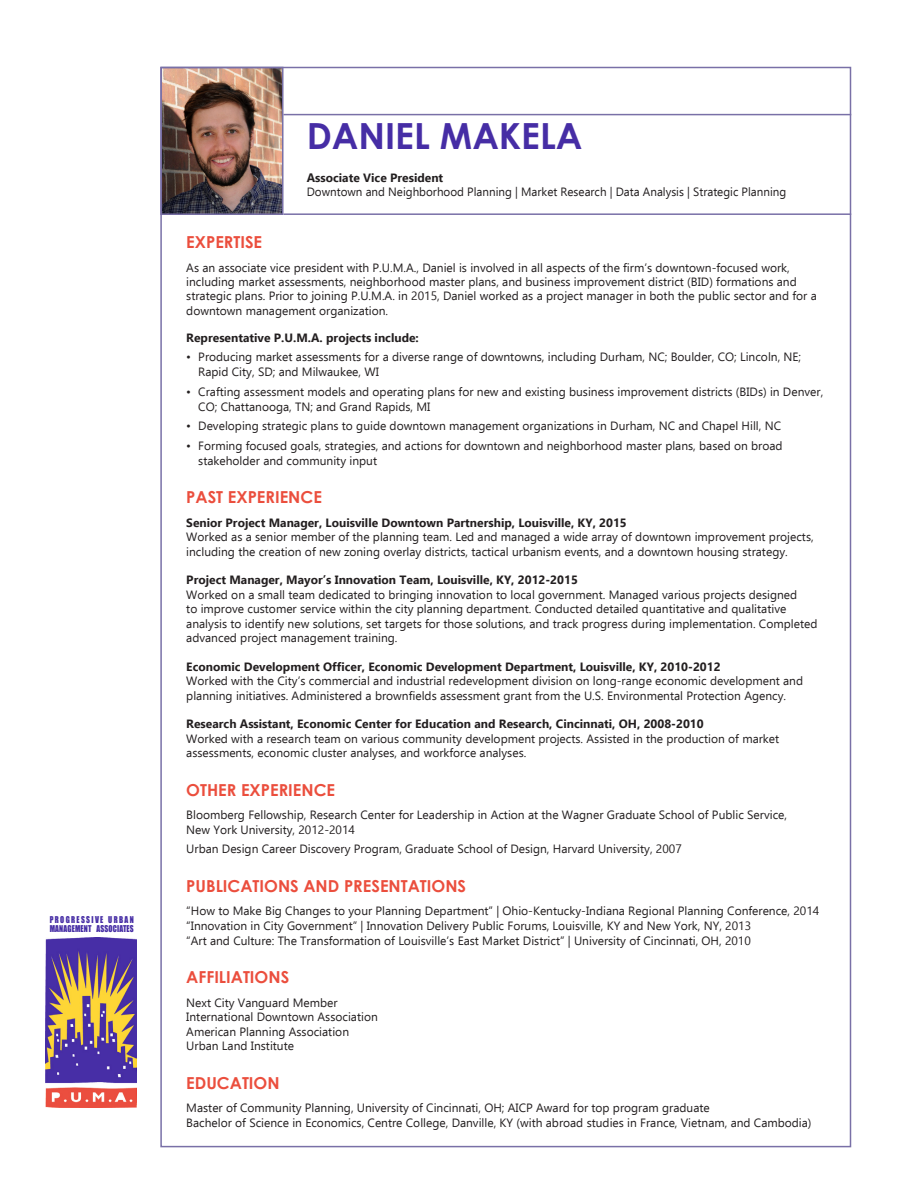
<style>
.page{position:relative;width:918px;height:1188px;background:#fff}
.page>*{position:absolute;margin:0;border:0;box-sizing:border-box;transform-origin:0 0}
.t1{font:700 36px "Century Gothic";color:#462da5}
.t2{font:700 16.5px "Century Gothic";color:#eb4e3d}
.t3{font:12px/14.4px "Ebrima";color:#231f20}
.t4{font:700 12px "Ebrima";color:#231f20}
.t5{font:8.7px "Impact";letter-spacing:.02em;color:#462da5;scale:.87 1}
.t6{font:8.7px "Impact";letter-spacing:.18em;color:#462da5;scale:.87 1}
</style>
<div class="page">
<hr style="left:284px;top:114px;width:567px;height:1px;background:#7970a7">
<hr style="left:284px;top:213px;width:567px;height:2px;background:#7970a7">
<img style="left:46px;top:938px;width:91px;height:170px">
<img style="left:163px;top:70px;width:118px;height:142px">
<div style="left:160px;top:67px;width:124px;height:148px;border:2px solid #7970a7"></div>
<p class="t6" style="left:50px;top:913px;width:98px">PROGRESSIVE URBAN</p>
<p class="t5" style="left:50px;top:922px;width:98px">MANAGEMENT ASSOCIATES</p>
<p class="t1" style="left:307px;top:109px;width:277px">DANIEL MAKELA</p>
<p class="t4" style="left:307px;top:168px;width:138px">Associate Vice President</p>
<p class="t3" style="left:307px;top:184px;width:481px">Downtown and Neighborhood Planning | Market Research | Data Analysis | Strategic Planning</p>
<p class="t2" style="left:186px;top:230px;width:77px">EXPERTISE</p>
<p class="t3" style="left:186px;top:260px;width:632px">As an associate vice president with P.U.M.A., Daniel is involved in all aspects of the firm’s downtown-focused work, including market assessments, neighborhood master plans, and business improvement district (BID) formations and strategic plans. Prior to joining P.U.M.A. in 2015, Daniel worked as a project manager in both the public sector and for a downtown management organization.</p>
<p class="t4" style="left:186px;top:328px;width:234px">Representative P.U.M.A. projects include:</p>
<p class="t3" style="left:198px;top:349px;width:604px;line-height:15px;text-indent:-12px">• Producing market assessments for a diverse range of downtowns, including Durham, NC; Boulder, CO; Lincoln, NE;<br>Rapid City, SD; and Milwaukee, WI</p>
<p class="t3" style="left:198px;top:384px;width:626px;line-height:15px;text-indent:-12px">• Crafting assessment models and operating plans for new and existing business improvement districts (BIDs) in Denver,<br>CO; Chattanooga, TN; and Grand Rapids, MI</p>
<p class="t3" style="left:186px;top:418px;width:596px">• Developing strategic plans to guide downtown management organizations in Durham, NC and Chapel Hill, NC</p>
<p class="t3" style="left:198px;top:438px;width:586px;line-height:15px;text-indent:-12px">• Forming focused goals, strategies, and actions for downtown and neighborhood master plans, based on broad stakeholder and community input</p>
<p class="t2" style="left:186px;top:485px;width:137px">PAST EXPERIENCE</p>
<p class="t4" style="left:186px;top:513px;width:442px">Senior Project Manager, Louisville Downtown Partnership, Louisville, KY, 2015</p>
<p class="t3" style="left:186px;top:529px;width:629px">Worked as a senior member of the planning team. Led and managed a wide array of downtown improvement projects, including the creation of new zoning overlay districts, tactical urbanism events, and a downtown housing strategy.</p>
<p class="t4" style="left:186px;top:571px;width:393px">Project Manager, Mayor’s Innovation Team, Louisville, KY, 2012-2015</p>
<p class="t3" style="left:186px;top:587px;width:633px">Worked on a small team dedicated to bringing innovation to local government. Managed various projects designed<br>to improve customer service within the city planning department. Conducted detailed quantitative and qualitative analysis to identify new solutions, set targets for those solutions, and track progress during implementation. Completed advanced project management training.</p>
<p class="t4" style="left:186px;top:657px;width:536px">Economic Development Officer, Economic Development Department, Louisville, KY, 2010-2012</p>
<p class="t3" style="left:186px;top:673px;width:618px">Worked with the City’s commercial and industrial redevelopment division on long-range economic development and planning initiatives. Administered a brownfields assessment grant from the U.S. Environmental Protection Agency.</p>
<p class="t4" style="left:186px;top:715px;width:519px">Research Assistant, Economic Center for Education and Research, Cincinnati, OH, 2008-2010</p>
<p class="t3" style="left:186px;top:731px;width:594px">Worked with a research team on various community development projects. Assisted in the production of market assessments, economic cluster analyses, and workforce analyses.</p>
<p class="t2" style="left:186px;top:777px;width:150px">OTHER EXPERIENCE</p>
<p class="t3" style="left:186px;top:808px;width:602px">Bloomberg Fellowship, Research Center for Leadership in Action at the Wagner Graduate School of Public Service,<br>New York University, 2012-2014</p>
<p class="t3" style="left:186px;top:841px;width:497px">Urban Design Career Discovery Program, Graduate School of Design, Harvard University, 2007</p>
<p class="t2" style="left:186px;top:873px;width:281px">PUBLICATIONS AND PRESENTATIONS</p>
<p class="t3" style="left:186px;top:904px;width:635px">“How to Make Big Changes to your Planning Department” | Ohio-Kentucky-Indiana Regional Planning Conference, 2014</p>
<p class="t3" style="left:186px;top:918px;width:566px">“Innovation in City Government” | Innovation Delivery Public Forums, Louisville, KY and New York, NY, 2013</p>
<p class="t3" style="left:186px;top:933px;width:566px">“Art and Culture: The Transformation of Louisville’s East Market District” | University of Cincinnati, OH, 2010</p>
<p class="t2" style="left:186px;top:965px;width:104px">AFFILIATIONS</p>
<p class="t3" style="left:186px;top:995px;width:153px">Next City Vanguard Member</p>
<p class="t3" style="left:186px;top:1009px;width:193px">International Downtown Association</p>
<p class="t3" style="left:186px;top:1024px;width:164px">American Planning Association</p>
<p class="t3" style="left:186px;top:1038px;width:109px">Urban Land Institute</p>
<p class="t2" style="left:186px;top:1070px;width:95px">EDUCATION</p>
<p class="t3" style="left:186px;top:1100px;width:525px">Master of Community Planning, University of Cincinnati, OH; AICP Award for top program graduate</p>
<p class="t3" style="left:186px;top:1115px;width:627px">Bachelor of Science in Economics, Centre College, Danville, KY (with abroad studies in France, Vietnam, and Cambodia)</p>
</div>
